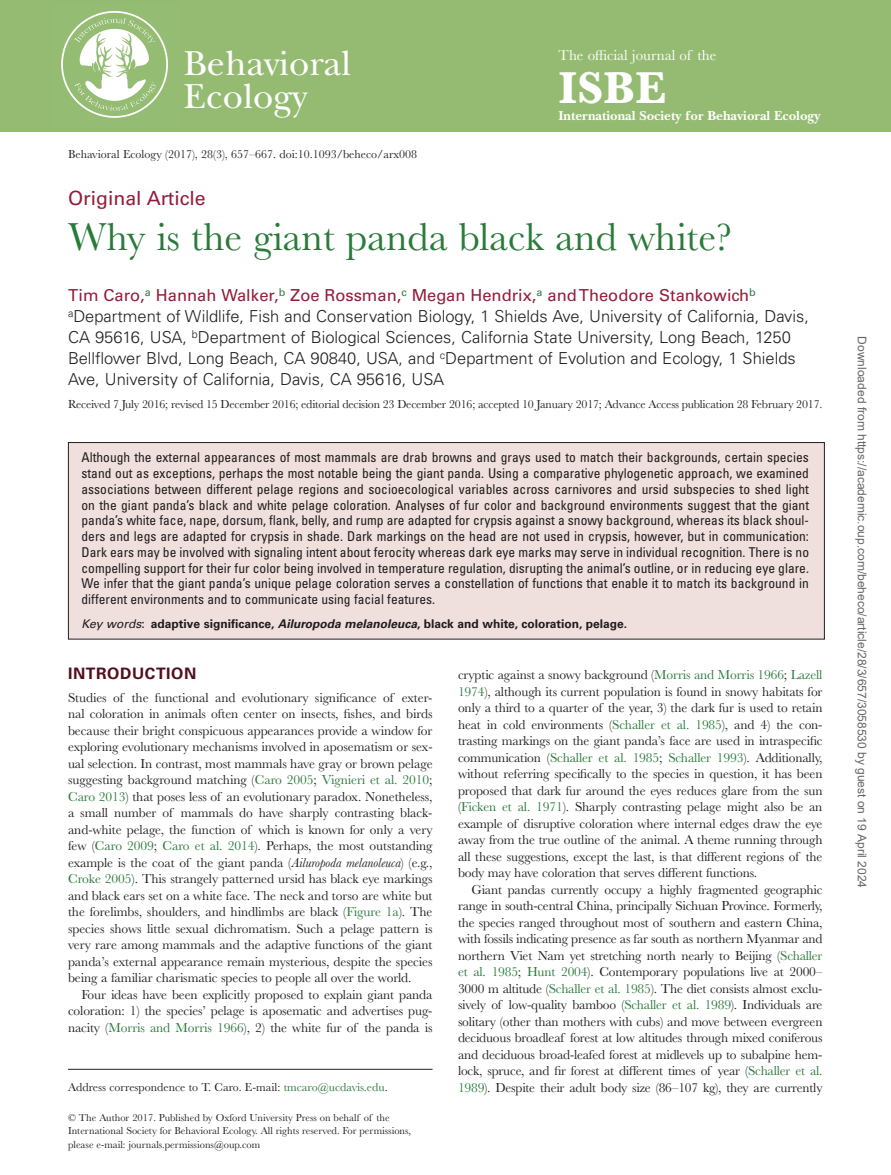
<style>
.page{position:relative;width:891px;height:1175px;background:#fff}
.page>*{position:absolute;margin:0;border:0;box-sizing:border-box;transform-origin:0 0}
.t1{font:700 46.35px "Baskerville MT Std";color:#fff}
.t2{font:40.5px "Baskerville MT Std";color:#2a7a3b}
.t3{font:36.15px/33px "New Baskerville Std";color:#fff}
.t4{font:19.5px "Univers LT Std";color:#921d3a}
.t5{font:300 16.5px/21px "Univers LT Std";color:#231f20}
.t6{font:700 15.75px "Univers LT Std";letter-spacing:.04em;color:#510f1b}
.t7{font:15px "Baskerville MT Std";color:#fff}
.t8{font:13.5px/16.5px "Baskerville MT Std";letter-spacing:-.01em;color:#231f20;text-align:justify}
.t9{font:condensed 13.5px/15.8px "Univers LT Std";color:#231f20;text-align:justify}
.t10{font:700 13.5px "New Baskerville Std";color:#fff}
.t11{font:12px "Baskerville MT Std";letter-spacing:-.015em;color:#231f20}
.t12{font:12px "Arial";color:#666}
.t13{font:700 12px "Univers LT Std";color:#231f20}
.t14{font:10.5px/13.5px "Baskerville MT Std";color:#231f20}
.s1{font-weight:400;color:#921d3a}
.s2{font-weight:400;font-style:italic}
.s3{font-weight:400}
.s4{font-style:italic}
.s5{color:#2a7a3b}
</style>
<div class="page">
<div style="left:0;top:0;width:891px;height:131px;background:#95bb73"></div>
<img style="left:61px;top:11px;width:107px;height:107px">
<div style="left:68px;top:442px;width:756px;height:197px;background:#efe0de"></div>
<div style="left:68px;top:442px;width:757px;height:197px;border:1px solid #231f20"></div>
<hr style="left:68px;top:1068px;width:365px;height:1px;background:#231f20">
<h3 class="t3" style="left:184px;top:47px;width:169px">Behavioral<br>Ecology</h3>
<p class="t11" style="left:68px;top:147px;width:351px">Behavioral Ecology (2017), 28(3), 657–667. doi:10.1093/beheco/arx008</p>
<p class="t7" style="left:558px;top:46px;width:160px">The official journal of the</p>
<h1 class="t1" style="left:558px;top:61px;width:109px">ISBE</h1>
<p class="t10" style="left:558px;top:108px;width:263px">International Society for Behavioral Ecology</p>
<h3 class="t4" style="left:68px;top:187px;width:139px">Original Article</h3>
<h2 class="t2" style="left:68px;top:214px;width:666px">Why is the giant panda black and white?</h2>
<p class="t5" style="left:68px;top:285px;width:742px"><span class="s1">Tim Caro,</span><sup>a</sup> <span class="s1">Hannah Walker,</span><sup>b</sup> <span class="s1">Zoe Rossman,</span><sup>c</sup> <span class="s1">Megan Hendrix,</span><sup>a</sup> <span class="s1">and Theodore Stankowich</span><sup>b </sup><sup>a</sup>Department of Wildlife, Fish and Conservation Biology, 1 Shields Ave, University of California, Davis, CA 95616, USA, <sup>b</sup>Department of Biological Sciences, California State University, Long Beach, 1250<br>Bellflower Blvd, Long Beach, CA 90840, USA, and <sup>c</sup>Department of Evolution and Ecology, 1 Shields Ave, University of California, Davis, CA 95616, USA</p>
<p class="t11" style="left:68px;top:397px;width:756px">Received 7 July 2016; revised 15 December 2016; editorial decision 23 December 2016; accepted 10 January 2017; Advance Access publication 28 February 2017.</p>
<p class="t9" style="left:82px;top:449px;width:729px">Although the external appearances of most mammals are drab browns and grays used to match their backgrounds, certain species stand out as exceptions, perhaps the most notable being the giant panda. Using a comparative phylogenetic approach, we examined associations between different pelage regions and socioecological variables across carnivores and ursid subspecies to shed light on the giant panda’s black and white pelage coloration. Analyses of fur color and background environments suggest that the giant panda’s white face, nape, dorsum, flank, belly, and rump are adapted for crypsis against a snowy background, whereas its black shoul&shy;ders and legs are adapted for crypsis in shade. Dark markings on the head are not used in crypsis, however, but in communication:<br>Dark ears may be involved with signaling intent about ferocity whereas dark eye marks may serve in individual recognition. There is no compelling support for their fur color being involved in temperature regulation, disrupting the animal’s outline, or in reducing eye glare.<br>We infer that the giant panda’s unique pelage coloration serves a constellation of functions that enable it to match its background in different environments and to communicate using facial features.</p>
<p class="t13" style="left:82px;top:617px;width:547px"><span class="s2">Key words</span><span class="s3">:</span> adaptive significance, <span class="s4">Ailuropoda melanoleuca</span>, black and white, coloration, pelage.</p>
<p class="t6" style="left:68px;top:664px;width:130px">INTRODUCTION</p>
<p class="t8" style="left:68px;top:689px;width:366px">Studies of the functional and evolutionary significance of exter&shy;nal coloration in animals often center on insects, fishes, and birds because their bright conspicuous appearances provide a window for exploring evolutionary mechanisms involved in aposematism or sex&shy;ual selection. In contrast, most mammals have gray or brown pelage suggesting background matching (<span class="s5">Caro 2005</span>; <span class="s5">Vignieri et al. 2010</span>; <span class="s5">Caro 2013</span>) that poses less of an evolutionary paradox. Nonetheless, a small number of mammals do have sharply contrasting black&shy;and-white pelage, the function of which is known for only a very few (<span class="s5">Caro 2009</span>; <span class="s5">Caro et al. 2014</span>). Perhaps, the most outstanding example is the coat of the giant panda (<span class="s4">Ailuropoda melanoleuca</span>) (e.g., <span class="s5">Croke 2005</span>). This strangely patterned ursid has black eye markings and black ears set on a white face. The neck and torso are white but the forelimbs, shoulders, and hindlimbs are black (<span class="s5">Figure 1a</span>). The species shows little sexual dichromatism. Such a pelage pattern is very rare among mammals and the adaptive functions of the giant panda’s external appearance remain mysterious, despite the species being a familiar charismatic species to people all over the world.</p>
<p class="t8" style="left:68px;top:986px;width:366px;text-indent:14px">Four ideas have been explicitly proposed to explain giant panda coloration: 1) the species’ pelage is aposematic and advertises pug&shy;nacity (<span class="s5">Morris and Morris 1966</span>), 2) the white fur of the panda is</p>
<p class="t8" style="left:458px;top:666px;width:366px">cryptic against a snowy background (<span class="s5">Morris and Morris 1966</span>; <span class="s5">Lazell 1974</span>), although its current population is found in snowy habitats for only a third to a quarter of the year, 3) the dark fur is used to retain heat in cold environments (<span class="s5">Schaller et al. 1985</span>), and 4) the con&shy;trasting markings on the giant panda’s face are used in intraspecific communication (<span class="s5">Schaller et al. 1985</span>; <span class="s5">Schaller 1993</span>). Additionally, without referring specifically to the species in question, it has been proposed that dark fur around the eyes reduces glare from the sun (<span class="s5">Ficken et al. 1971</span>). Sharply contrasting pelage might also be an example of disruptive coloration where internal edges draw the eye away from the true outline of the animal. A theme running through all these suggestions, except the last, is that different regions of the body may have coloration that serves different functions.</p>
<p class="t8" style="left:458px;top:881px;width:366px;text-indent:14px">Giant pandas currently occupy a highly fragmented geographic range in south-central China, principally Sichuan Province. Formerly, the species ranged throughout most of southern and eastern China, with fossils indicating presence as far south as northern Myanmar and northern Viet Nam yet stretching north nearly to Beijing (<span class="s5">Schaller et al. 1985</span>; <span class="s5">Hunt 2004</span>). Contemporary populations live at 2000– 3000 m altitude (<span class="s5">Schaller et al. 1985</span>). The diet consists almost exclu&shy;sively of low-quality bamboo (<span class="s5">Schaller et al. 1989</span>). Individuals are solitary (other than mothers with cubs) and move between evergreen deciduous broadleaf forest at low altitudes through mixed coniferous and deciduous broad-leafed forest at midlevels up to subalpine hem&shy;lock, spruce, and fir forest at different times of year (<span class="s5">Schaller et al.</span></p>
<p class="t11" style="left:68px;top:1080px;width:321px">Address correspondence to T. Caro. E-mail: <span class="s5">tmcaro@ucdavis.edu</span>.</p>
<p class="t8" style="left:458px;top:1079px;width:366px"><span class="s5">1989</span>). Despite their adult body size (86–107 kg), they are currently</p>
<p class="t14" style="left:68px;top:1110px;width:345px">© The Author 2017. Published by Oxford University Press on behalf of the<br>International Society for Behavioral Ecology. All rights reserved. For permissions, please e-mail: journals.permissions@oup.com</p>
<p class="t12" style="left:866px;top:336px;width:553px;rotate:90deg">Downloaded from https://academic.oup.com/beheco/article/28/3/657/3058530 by guest on 19 April 2024</p>
</div>
